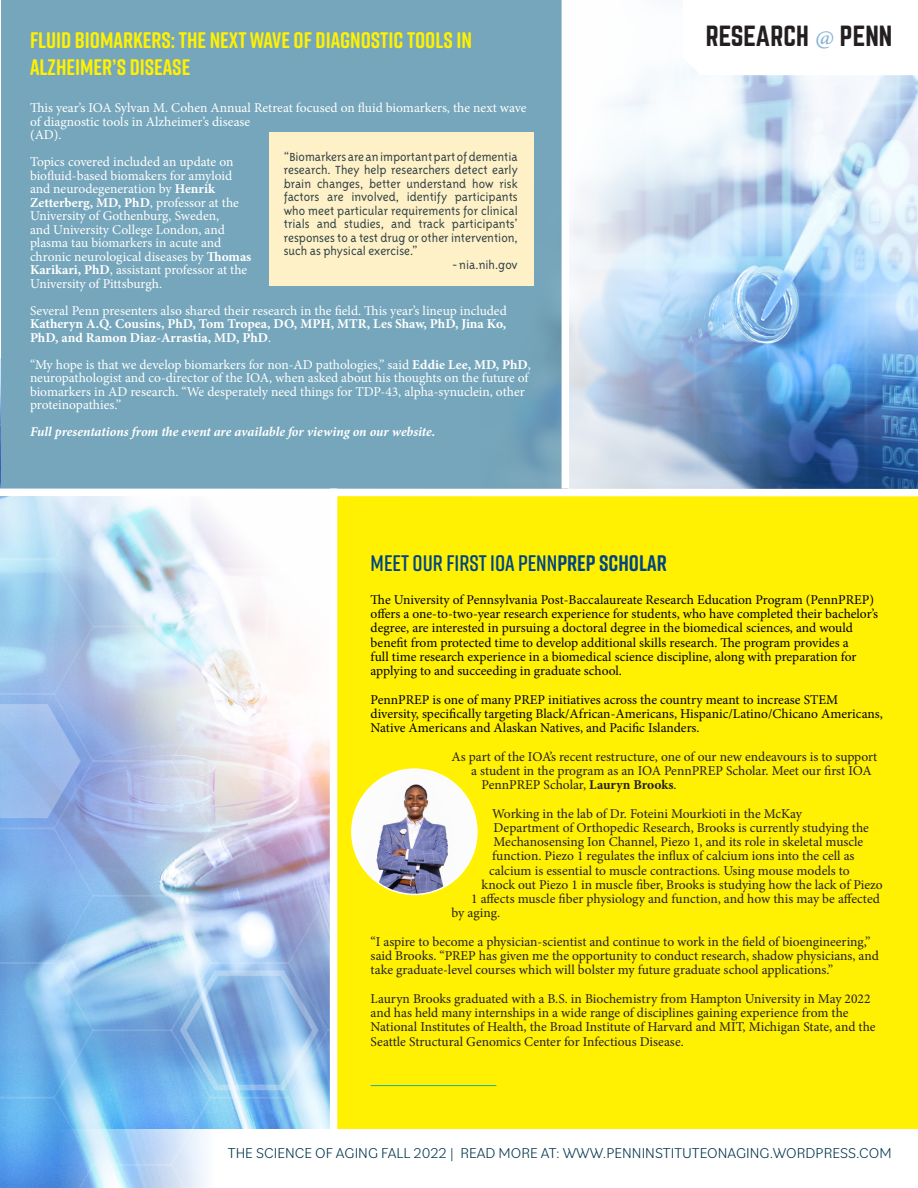
<style>
.page{position:relative;width:918px;height:1188px;background:#fff}
.page>*{position:absolute;margin:0;border:0;box-sizing:border-box;transform-origin:0 0}
.t1{font:25.5px "Norwester";color:#231f20}
.t2{font:700 22.5px "Rift Soft";color:#fff101}
.t3{font:600 22.5px "Rift Soft";color:#004583}
.t4{font:300 15px "Bilo";color:#01364b}
.t5{font:13.5px/14.2px "Minion Pro";color:#231f20}
.t6{font:13.5px/13.5px "Minion Pro";letter-spacing:-.005em;color:#fff}
.t7{font:13.5px/14.2px "Minion Pro";color:#000}
.t8{font:300 13.5px/13.5px "Triplex Sans OT";color:#2d3f42;text-align:justify}
.t9{font:700 13.5px/13.5px "Minion Pro";color:#fff;text-align:justify}
.t10{font:italic 700 13.5px "Minion Pro";letter-spacing:-.005em;color:#fff}
.s1{font-weight:700}
.s2{font-weight:400}
.s3{font-family:"Minion Pro";font-style:italic;color:#89b4d5}
</style>
<div class="page">
<img style="left:1px;top:496px;width:329px;height:633px">
<div style="left:1px;top:0;width:567px;height:492px;background:#75a6bb"></div>
<img style="left:480px;top:0;width:438px;height:489px">
<svg style="left:683px;top:0;width:235px;height:75px"></svg>
<div style="left:334px;top:492px;width:584px;height:693px;background:#fff101"></div>
<svg style="left:1px;top:1129px;width:917px;height:59px;fill:#fff"></svg>
<hr style="left:371px;top:1085px;width:125px;height:1px;background:#16b1a3">
<div style="left:0;top:489px;width:918px;height:7px;background:#fff"></div>
<div style="left:330px;top:489px;width:7px;height:658px;background:#fff"></div>
<div style="left:562px;top:0;width:7px;height:489px;background:#fff"></div>
<img style="left:352px;top:769px;width:125px;height:125px;border-radius:63px">
<div style="left:269px;top:133px;width:264px;height:153px;background:#fef0c7"></div>
<p class="t2" style="left:30px;top:24px;width:443px">FLUID BIOMARKERS: THE NEXT WAVE OF DIAGNOSTIC TOOLS IN</p>
<p class="t2" style="left:30px;top:51px;width:162px">ALZHEIMER’S DISEASE</p>
<p class="t6" style="left:30px;top:101px;width:498px">This year’s IOA Sylvan M. Cohen Annual Retreat focused on fluid biomarkers, the next wave of diagnostic tools in Alzheimer’s disease<br>(AD).</p>
<p class="t6" style="left:30px;top:155px;width:223px">Topics covered included an update on biofluid-based biomakers for amyloid and neurodegeneration by <span class="s1">Henrik Zetterberg, MD, PhD</span>, professor at the University of Gothenburg, Sweden,<br>and University College London, and plasma tau biomarkers in acute and chronic neurological diseases by <span class="s1">Thomas Karikari, PhD</span>, assistant professor at the University of Pittsburgh.</p>
<p class="t9" style="left:30px;top:304px;width:478px"><span class="s2">Several Penn presenters also shared their research in the field. This year’s lineup included </span>Katheryn A.Q. Cousins, PhD, Tom Tropea, DO, MPH, MTR, Les Shaw, PhD, Jina Ko, PhD, and Ramon Diaz-Arrastia, MD, PhD<span class="s2">.</span></p>
<p class="t6" style="left:30px;top:358px;width:503px">“My hope is that we develop biomarkers for non-AD pathologies,” said <span class="s1">Eddie Lee, MD, PhD</span>, neuropathologist and co-director of the IOA, when asked about his thoughts on the future of biomarkers in AD research. “We desperately need things for TDP-43, alpha-synuclein, other proteinopathies.”</p>
<p class="t10" style="left:30px;top:422px;width:407px">Full presentations from the event are available for viewing on our website.</p>
<p class="t8" style="left:284px;top:150px;width:236px">“Biomarkers are an important part of dementia research. They help researchers detect early brain changes, better understand how risk factors are involved, identify participants who meet particular requirements for clinical trials and studies, and track participants’ responses to a test drug or other intervention, such as physical exercise.”</p>
<p class="t8" style="left:452px;top:258px;width:67px">- nia.nih.gov</p>
<p class="t1" style="left:706px;top:24px;width:188px">RESEARCH <span class="s3">@</span> PENN</p>
<p class="t3" style="left:371px;top:547px;width:298px">MEET OUR FIRST IOA PENN<span class="s1">PREP SCHOLAR</span></p>
<p class="t7" style="left:371px;top:592px;width:509px">The University of Pennsylvania Post-Baccalaureate Research Education Program (PennPREP) offers a one-to-two-year research experience for students, who have completed their bachelor’s degree, are interested in pursuing a doctoral degree in the biomedical sciences, and would benefit from protected time to develop additional skills research. The program provides a<br>full time research experience in a biomedical science discipline, along with preparation for applying to and succeeding in graduate school.</p>
<p class="t7" style="left:371px;top:692px;width:514px">PennPREP is one of many PREP initiatives across the country meant to increase STEM diversity, specifically targeting Black/African-Americans, Hispanic/Latino/Chicano Americans,<br>Native Americans and Alaskan Natives, and Pacific Islanders.</p>
<p class="t5" style="left:452px;top:749px;width:427px">As part of the IOA’s recent restructure, one of our new endeavours is to support</p>
<p class="t5" style="left:471px;top:763px;width:402px">a student in the program as an IOA PennPREP Scholar. Meet our first IOA</p>
<p class="t5" style="left:482px;top:778px;width:197px">PennPREP Scholar, <span class="s1">Lauryn Brooks</span>.</p>
<p class="t5" style="left:492px;top:806px;width:311px">Working in the lab of Dr. Foteini Mourkioti in the McKay</p>
<p class="t5" style="left:494px;top:820px;width:377px">Department of Orthopedic Research, Brooks is currently studying the</p>
<p class="t5" style="left:494px;top:835px;width:371px">Mechanosensing Ion Channel, Piezo 1, and its role in skeletal muscle</p>
<p class="t5" style="left:492px;top:849px;width:364px">function. Piezo 1 regulates the influx of calcium ions into the cell as</p>
<p class="t5" style="left:489px;top:863px;width:362px">calcium is essential to muscle contractions. Using mouse models to</p>
<p class="t5" style="left:482px;top:877px;width:403px">knock out Piezo 1 in muscle fiber, Brooks is studying how the lack of Piezo</p>
<p class="t5" style="left:471px;top:892px;width:410px">1 affects muscle fiber physiology and function, and how this may be affected</p>
<p class="t5" style="left:452px;top:906px;width:50px">by aging.</p>
<p class="t5" style="left:371px;top:934px;width:510px">“I aspire to become a physician-scientist and continue to work in the field of bioengineering,” said Brooks. “PREP has given me the opportunity to conduct research, shadow physicians, and take graduate-level courses which will bolster my future graduate school applications.”</p>
<p class="t5" style="left:371px;top:991px;width:507px">Lauryn Brooks graduated with a B.S. in Biochemistry from Hampton University in May 2022 and has held many internships in a wide range of disciplines gaining experience from the National Institutes of Health, the Broad Institute of Harvard and MIT, Michigan State, and the Seattle Structural Genomics Center for Infectious Disease.</p>
<p class="t4" style="left:228px;top:1143px;width:665px">THE SCIENCE OF AGING FALL 2022 | READ MORE AT: WWW.PENNINSTITUTEONAGING.WORDPRESS.COM</p>
</div>
